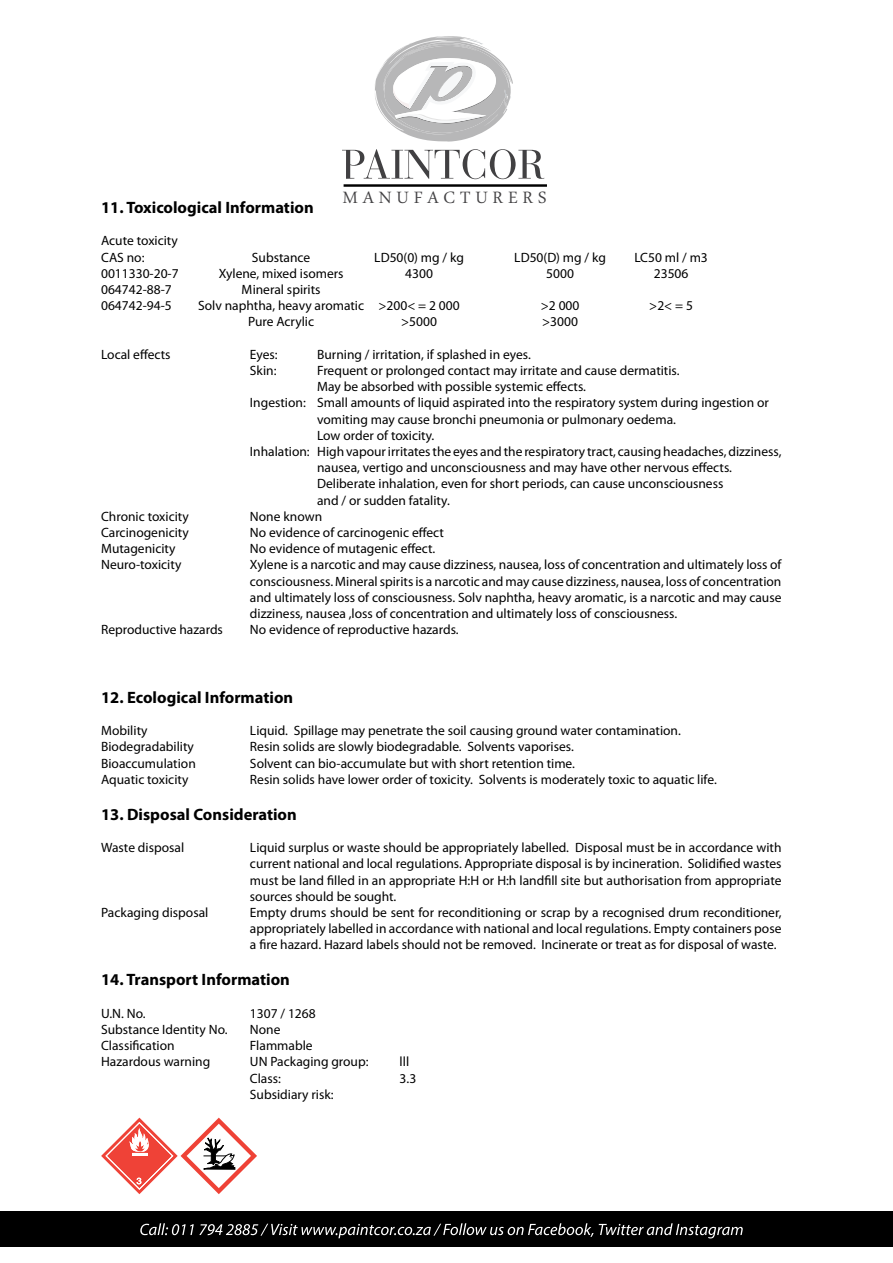
<style>
.page{position:relative;width:893px;height:1263px;background:#fff}
.page>*{position:absolute;margin:0;border:0;box-sizing:border-box;transform-origin:0 0}
.t1{font:24.15px "Daun Penh";letter-spacing:.2em;color:#414042}
.t2{font:700 16.5px "Myriad Pro";color:#000}
.t3{font:13.5px/16.2px "Myriad Pro";color:#000;text-align:justify}
</style>
<div class="page">
<div style="left:0;top:1211px;width:893px;height:36px;background:#000"></div>
<svg style="left:140px;top:1223px;width:603px;height:15px"></svg>
<svg style="left:342px;top:149px;width:202px;height:30px"></svg>
<hr style="left:344px;top:184px;width:203px;height:3px;background:#000">
<svg style="left:375px;top:36px;width:138px;height:106px"></svg>
<svg style="left:101px;top:1118px;width:156px;height:76px"></svg>
<h1 class="t1" style="left:343px;top:181px;width:205px">MANUFACTURERS</h1>
<p class="t2" style="left:101px;top:197px;width:214px">11. Toxicological Information</p>
<p class="t3" style="left:101px;top:233px;width:78px">Acute toxicity<br>CAS no:</p>
<p class="t3" style="left:252px;top:249px;width:60px">Substance</p>
<p class="t3" style="left:374px;top:249px;width:91px">LD50(0) mg / kg</p>
<p class="t3" style="left:514px;top:249px;width:93px">LD50(D) mg / kg</p>
<p class="t3" style="left:634px;top:249px;width:75px">LC50 ml / m3</p>
<p class="t3" style="left:101px;top:265px;width:79px">0011330-20-7</p>
<p class="t3" style="left:219px;top:265px;width:126px">Xylene, mixed isomers</p>
<p class="t3" style="left:405px;top:265px;width:29px">4300</p>
<p class="t3" style="left:546px;top:265px;width:29px">5000</p>
<p class="t3" style="left:654px;top:265px;width:36px">23506</p>
<p class="t3" style="left:101px;top:281px;width:72px">064742-88-7</p>
<p class="t3" style="left:242px;top:281px;width:80px">Mineral spirits</p>
<p class="t3" style="left:101px;top:297px;width:72px">064742-94-5</p>
<p class="t3" style="left:198px;top:297px;width:263px">Solv naphtha, heavy aromatic &gt;200&lt; = 2 000</p>
<p class="t3" style="left:541px;top:297px;width:40px">&gt;2 000</p>
<p class="t3" style="left:649px;top:297px;width:45px">&gt;2&lt; = 5</p>
<p class="t3" style="left:248px;top:314px;width:67px">Pure Acrylic</p>
<p class="t3" style="left:401px;top:314px;width:37px">&gt;5000</p>
<p class="t3" style="left:542px;top:314px;width:37px">&gt;3000</p>
<p class="t3" style="left:101px;top:346px;width:71px">Local effects</p>
<p class="t3" style="left:250px;top:346px;width:29px">Eyes:</p>
<p class="t3" style="left:317px;top:346px;width:215px">Burning / irritation, if splashed in eyes.</p>
<p class="t3" style="left:250px;top:362px;width:28px">Skin:</p>
<p class="t3" style="left:317px;top:362px;width:364px">Frequent or prolonged contact may irritate and cause dermatitis.</p>
<p class="t3" style="left:317px;top:378px;width:270px">May be absorbed with possible systemic effects.</p>
<p class="t3" style="left:250px;top:395px;width:520px">Ingestion: Small amounts of liquid aspirated into the respiratory system during ingestion or</p>
<p class="t3" style="left:317px;top:411px;width:360px">vomiting may cause bronchi pneumonia or pulmonary oedema.</p>
<p class="t3" style="left:317px;top:427px;width:119px">Low order of toxicity.</p>
<p class="t3" style="left:250px;top:443px;width:533px">Inhalation: High vapour irritates the eyes and the respiratory tract, causing headaches, dizziness,</p>
<p class="t3" style="left:317px;top:459px;width:416px">nausea, vertigo and unconsciousness and may have other nervous effects.</p>
<p class="t3" style="left:317px;top:476px;width:408px">Deliberate inhalation, even for short periods, can cause unconsciousness</p>
<p class="t3" style="left:317px;top:492px;width:134px">and / or sudden fatality.</p>
<p class="t3" style="left:101px;top:508px;width:89px">Chronic toxicity</p>
<p class="t3" style="left:250px;top:508px;width:74px">None known</p>
<p class="t3" style="left:101px;top:524px;width:89px">Carcinogenicity</p>
<p class="t3" style="left:250px;top:524px;width:195px">No evidence of carcinogenic effect</p>
<p class="t3" style="left:101px;top:540px;width:76px">Mutagenicity</p>
<p class="t3" style="left:250px;top:540px;width:187px">No evidence of mutagenic effect.</p>
<p class="t3" style="left:101px;top:557px;width:82px">Neuro-toxicity</p>
<p class="t3" style="left:250px;top:557px;width:533px">Xylene is a narcotic and may cause dizziness, nausea, loss of concentration and ultimately loss of consciousness. Mineral spirits is a narcotic and may cause dizziness, nausea, loss of concentration and ultimately loss of consciousness. Solv naphtha, heavy aromatic, is a narcotic and may cause dizziness, nausea ,loss of concentration and ultimately loss of consciousness.</p>
<p class="t3" style="left:101px;top:621px;width:123px">Reproductive hazards</p>
<p class="t3" style="left:250px;top:621px;width:210px">No evidence of reproductive hazards.</p>
<p class="t2" style="left:101px;top:686px;width:194px">12. Ecological Information</p>
<p class="t3" style="left:101px;top:722px;width:48px">Mobility</p>
<p class="t3" style="left:250px;top:722px;width:432px">Liquid. Spillage may penetrate the soil causing ground water contamination.</p>
<p class="t3" style="left:101px;top:738px;width:94px">Biodegradability</p>
<p class="t3" style="left:250px;top:738px;width:325px">Resin solids are slowly biodegradable. Solvents vaporises.</p>
<p class="t3" style="left:101px;top:755px;width:96px">Bioaccumulation</p>
<p class="t3" style="left:250px;top:755px;width:327px">Solvent can bio-accumulate but with short retention time.</p>
<p class="t3" style="left:101px;top:771px;width:89px">Aquatic toxicity</p>
<p class="t3" style="left:250px;top:771px;width:468px">Resin solids have lower order of toxicity. Solvents is moderately toxic to aquatic life.</p>
<p class="t2" style="left:101px;top:803px;width:197px">13. Disposal Consideration</p>
<p class="t3" style="left:101px;top:839px;width:85px">Waste disposal</p>
<p class="t3" style="left:250px;top:839px;width:533px">Liquid surplus or waste should be appropriately labelled. Disposal must be in accordance with current national and local regulations. Appropriate disposal is by incineration. Solidified wastes must be land filled in an appropriate H:H or H:h landfill site but authorisation from appropriate sources should be sought.</p>
<p class="t3" style="left:101px;top:904px;width:109px">Packaging disposal</p>
<p class="t3" style="left:250px;top:904px;width:533px">Empty drums should be sent for reconditioning or scrap by a recognised drum reconditioner, appropriately labelled in accordance with national and local regulations. Empty containers pose a fire hazard. Hazard labels should not be removed. Incinerate or treat as for disposal of waste.</p>
<p class="t2" style="left:101px;top:969px;width:190px">14. Transport Information</p>
<p class="t3" style="left:101px;top:1005px;width:46px">U.N. No.</p>
<p class="t3" style="left:250px;top:1005px;width:67px">1307 / 1268</p>
<p class="t3" style="left:101px;top:1021px;width:128px">Substance Identity No.</p>
<p class="t3" style="left:250px;top:1021px;width:32px">None</p>
<p class="t3" style="left:101px;top:1037px;width:75px">Classification</p>
<p class="t3" style="left:250px;top:1037px;width:64px">Flammable</p>
<p class="t3" style="left:101px;top:1053px;width:111px">Hazardous warning</p>
<p class="t3" style="left:250px;top:1053px;width:120px">UN Packaging group:</p>
<p class="t3" style="left:400px;top:1053px;width:11px">lll</p>
<p class="t3" style="left:250px;top:1070px;width:33px">Class:</p>
<p class="t3" style="left:400px;top:1070px;width:18px">3.3</p>
<p class="t3" style="left:250px;top:1086px;width:85px">Subsidiary risk:</p>
</div>
